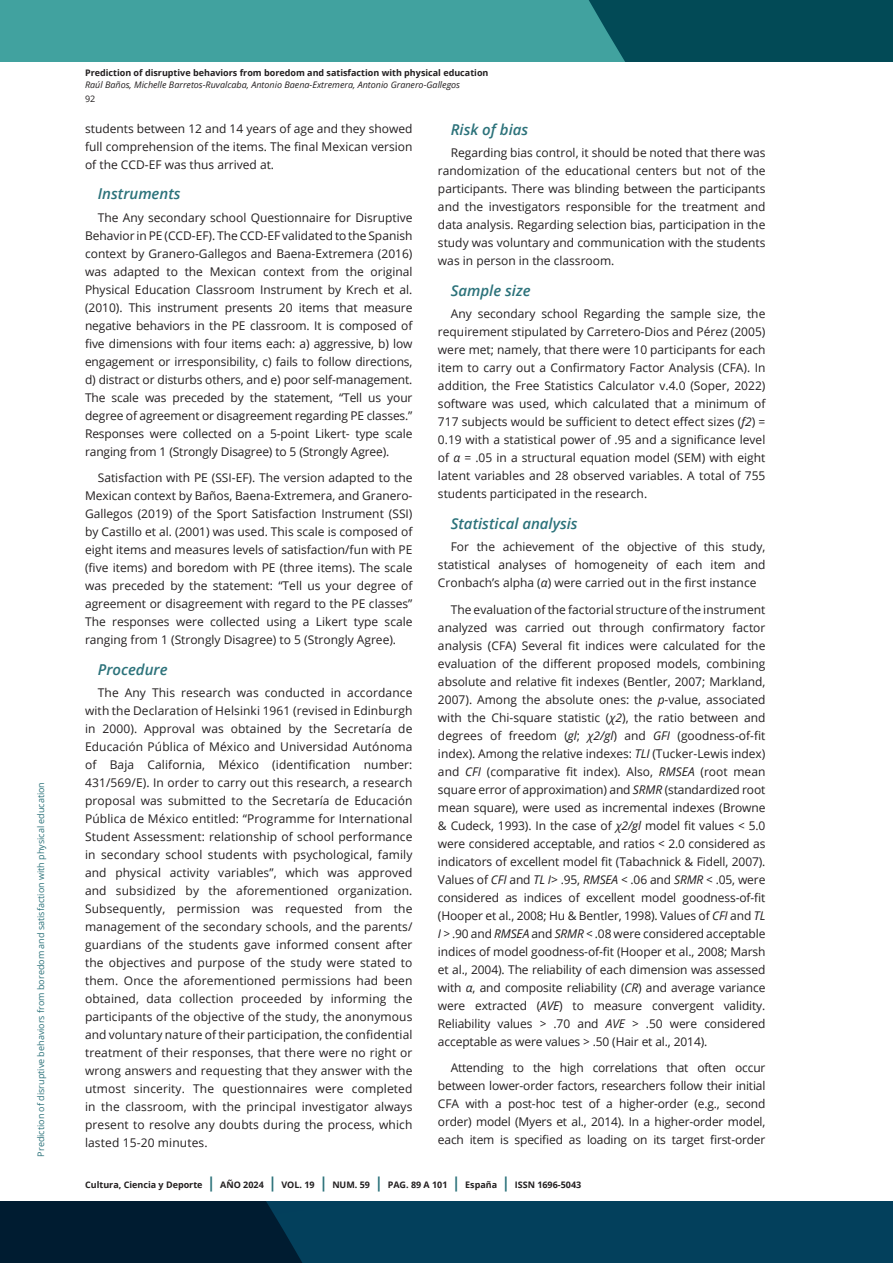
<style>
.page{position:relative;width:893px;height:1263px;background:#fff}
.page>*{position:absolute;margin:0;border:0;box-sizing:border-box;transform-origin:0 0}
.subtitulo_2_H3{font:italic 600 15px "Open Sans";color:#2c727a}
.Cuerpo_de_texto_P{font:12px/18px "Open Sans";color:#231f20;text-align:justify}
.t1{font:700 9px "Open Sans";color:#231f20}
.t2{font:italic 9px "Open Sans";color:#231f20}
.t3{font:9px "Open Sans";color:#2c727a}
.t4{font:9px "Open Sans";color:#231f20}
.s1{font-style:italic}
.s2{font-size:15px;color:#2c727a}
</style>
<div class="page">
<svg style="left:0;top:1201px;width:893px;height:62px;background:#02344e"></svg>
<div style="left:0;top:0;width:893px;height:62px;background:#41a29f"></div>
<div style="left:589px;top:0;width:304px;height:62px;background:#024a56"></div>
<p class="t3" style="left:35px;top:1156px;width:376px;rotate:-90deg">Prediction of disruptive behaviors from boredom and satisfaction with physical education</p>
<p class="t1" style="left:85px;top:67px;width:405px">Prediction of disruptive behaviors from boredom and satisfaction with physical education</p>
<p class="t2" style="left:85px;top:79px;width:377px">Raúl Baños, Michelle Barretos-Ruvalcaba, Antonio Baena-Extremera, Antonio Granero-Gallegos</p>
<p class="t4" style="left:85px;top:92px;width:12px">92</p>
<p class="Cuerpo_de_texto_P" style="left:85px;top:119px;width:329px">students between 12 and 14 years of age and they showed full comprehension of the items. The final Mexican version of the CCD-EF was thus arrived at.</p>
<p class="subtitulo_2_H3" style="left:98px;top:184px;width:84px">Instruments</p>
<p class="Cuerpo_de_texto_P" style="left:85px;top:208px;width:329px;text-indent:13px">The Any secondary school Questionnaire for Disruptive Behavior in PE (CCD-EF). The CCD-EF validated to the Spanish context by Granero-Gallegos and Baena-Extremera (2016) was adapted to the Mexican context from the original Physical Education Classroom Instrument by Krech et al. (2010). This instrument presents 20 items that measure negative behaviors in the PE classroom. It is composed of five dimensions with four items each: a) aggressive, b) low engagement or irresponsibility, c) fails to follow directions, d) distract or disturbs others, and e) poor self-management.<br>The scale was preceded by the statement, “Tell us your degree of agreement or disagreement regarding PE classes.” Responses were collected on a 5-point Likert- type scale ranging from 1 (Strongly Disagree) to 5 (Strongly Agree).</p>
<p class="Cuerpo_de_texto_P" style="left:85px;top:468px;width:329px;text-indent:13px">Satisfaction with PE (SSI-EF). The version adapted to the Mexican context by Baños, Baena-Extremera, and Granero-Gallegos (2019) of the Sport Satisfaction Instrument (SSI) by Castillo et al. (2001) was used. This scale is composed of eight items and measures levels of satisfaction/fun with PE (five items) and boredom with PE (three items). The scale was preceded by the statement: “Tell us your degree of agreement or disagreement with regard to the PE classes” The responses were collected using a Likert type scale ranging from 1 (Strongly Disagree) to 5 (Strongly Agree).</p>
<p class="subtitulo_2_H3" style="left:98px;top:659px;width:71px">Procedure</p>
<p class="Cuerpo_de_texto_P" style="left:85px;top:683px;width:329px;text-indent:13px">The Any This research was conducted in accordance with the Declaration of Helsinki 1961 (revised in Edinburgh in 2000). Approval was obtained by the Secretaría de Educación Pública of México and Universidad Autónoma of Baja California, México (identification number:<br>431/569/E). In order to carry out this research, a research proposal was submitted to the Secretaría de Educación Pública de México entitled: “Programme for International Student Assessment: relationship of school performance in secondary school students with psychological, family and physical activity variables”, which was approved and subsidized by the aforementioned organization.<br>Subsequently, permission was requested from the management of the secondary schools, and the parents/ guardians of the students gave informed consent after the objectives and purpose of the study were stated to them. Once the aforementioned permissions had been obtained, data collection proceeded by informing the participants of the objective of the study, the anonymous and voluntary nature of their participation, the confidential treatment of their responses, that there were no right or wrong answers and requesting that they answer with the utmost sincerity. The questionnaires were completed in the classroom, with the principal investigator always present to resolve any doubts during the process, which lasted 15-20 minutes.</p>
<p class="subtitulo_2_H3" style="left:451px;top:119px;width:79px">Risk of bias</p>
<p class="Cuerpo_de_texto_P" style="left:438px;top:143px;width:329px;text-indent:13px">Regarding bias control, it should be noted that there was randomization of the educational centers but not of the participants. There was blinding between the participants and the investigators responsible for the treatment and data analysis. Regarding selection bias, participation in the study was voluntary and communication with the students was in person in the classroom.</p>
<p class="subtitulo_2_H3" style="left:451px;top:280px;width:81px">Sample size</p>
<p class="Cuerpo_de_texto_P" style="left:438px;top:304px;width:329px;text-indent:13px">Any secondary school Regarding the sample size, the requirement stipulated by Carretero-Dios and Pérez (2005) were met; namely, that there were 10 participants for each item to carry out a Confirmatory Factor Analysis (CFA). In addition, the Free Statistics Calculator v.4.0 (Soper, 2022) software was used, which calculated that a minimum of 717 subjects would be sufficient to detect effect sizes (<span class="s1">f2</span>) = 0.19 with a statistical power of .95 and a significance level of <span class="s1">α</span> = .05 in a structural equation model (SEM) with eight latent variables and 28 observed variables. A total of 755 students participated in the research.</p>
<p class="subtitulo_2_H3" style="left:451px;top:513px;width:128px">Statistical analysis</p>
<p class="Cuerpo_de_texto_P" style="left:438px;top:537px;width:329px;text-indent:13px">For the achievement of the objective of this study, statistical analyses of homogeneity of each item and Cronbach’s alpha (<span class="s1">α</span>) were carried out in the first instance</p>
<p class="Cuerpo_de_texto_P" style="left:438px;top:600px;width:329px;text-indent:13px">The evaluation of the factorial structure of the instrument analyzed was carried out through confirmatory factor analysis (CFA) Several fit indices were calculated for the evaluation of the different proposed models, combining absolute and relative fit indexes (Bentler, 2007; Markland, 2007). Among the absolute ones: the <span class="s1">p</span>-value, associated with the Chi-square statistic (<span class="s1">χ2</span>), the ratio between and degrees of freedom (<span class="s1">gl</span>; <span class="s1">χ2/gl</span>) and <span class="s1">GFI</span> (goodness-of-fit index). Among the relative indexes: <span class="s1">TLI</span> (Tucker-Lewis index) and <span class="s1">CFI</span> (comparative fit index). Also, <span class="s1">RMSEA</span> (root mean square error of approximation) and <span class="s1">SRMR</span> (standardized root mean square), were used as incremental indexes (Browne &amp; Cudeck, 1993). In the case of <span class="s1">χ2/gl</span> model fit values <span class="s1">&lt;</span> 5.0 were considered acceptable, and ratios <span class="s1">&lt;</span> 2.0 considered as indicators of excellent model fit (Tabachnick &amp; Fidell, 2007).<br>Values of <span class="s1">CFI</span> and <span class="s1">TL I</span>&gt; .95, <span class="s1">RMSEA &lt;</span> .06 and <span class="s1">SRMR &lt;</span> .05, were considered as indices of excellent model goodness-of-fit (Hooper et al., 2008; Hu &amp; Bentler, 1998). Values of <span class="s1">CFI</span> and <span class="s1">TL I &gt;</span> .90 and <span class="s1">RMSEA</span> and <span class="s1">SRMR &lt;</span> .08 were considered acceptable indices of model goodness-of-fit (Hooper et al., 2008; Marsh et al., 2004). The reliability of each dimension was assessed with <span class="s1">α</span>, and composite reliability (<span class="s1">CR</span>) and average variance were extracted (<span class="s1">AVE</span>) to measure convergent validity.<br>Reliability values <span class="s1">&gt;</span> .70 and <span class="s1">AVE &gt;</span> .50 were considered acceptable as were values <span class="s1">&gt;</span> .50 (Hair et al., 2014).</p>
<p class="Cuerpo_de_texto_P" style="left:438px;top:1058px;width:329px;text-indent:13px">Attending to the high correlations that often occur between lower-order factors, researchers follow their initial CFA with a post-hoc test of a higher-order (e.g., second order) model (Myers et al., 2014). In a higher-order model, each item is specified as loading on its target first-order</p>
<p class="t1" style="left:85px;top:1179px;width:498px">Cultura, Ciencia y Deporte <span class="s2">|</span> AÑO 2024 <span class="s2">|</span> VOL. 19 <span class="s2">|</span> NUM. 59 <span class="s2">|</span> PAG. 89 A 101 <span class="s2">|</span> España <span class="s2">|</span> ISSN 1696-5043</p>
</div>
